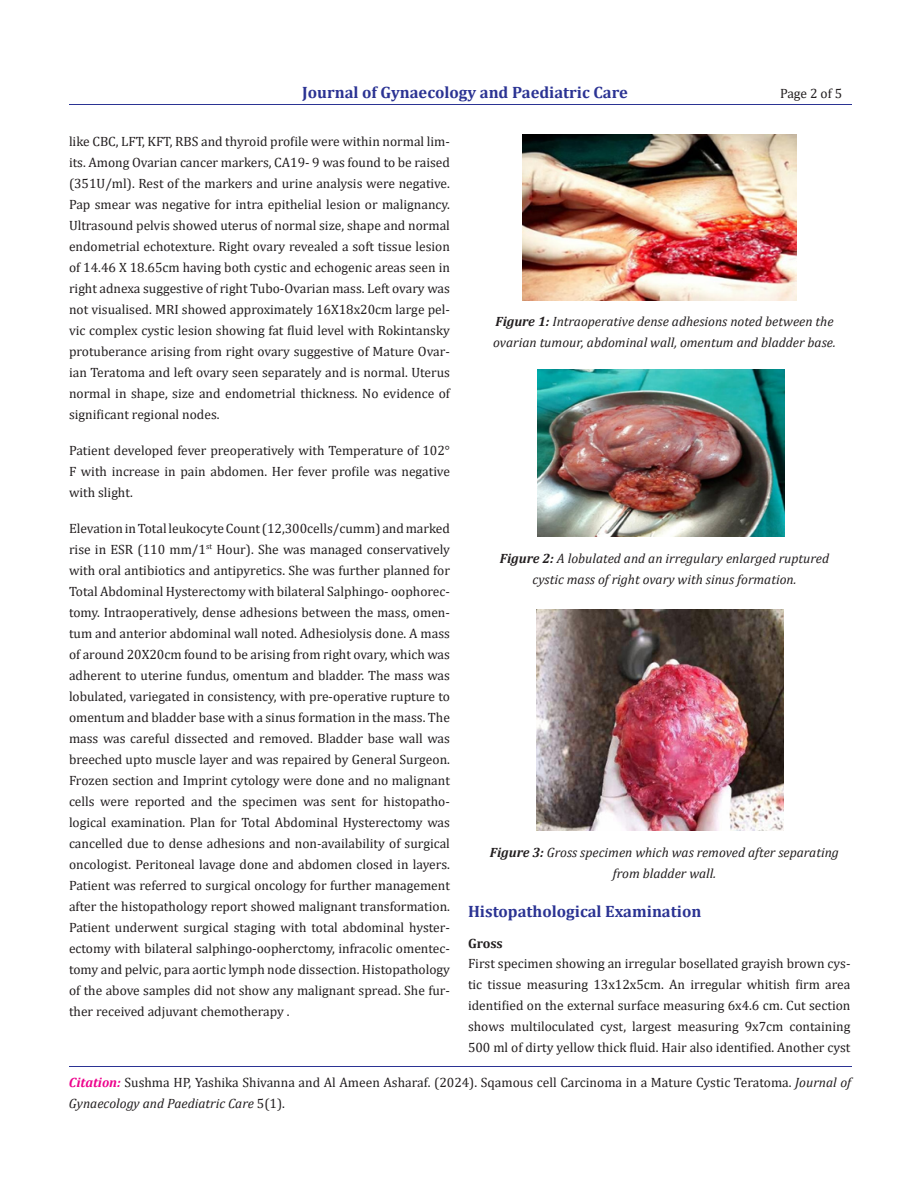
<style>
.page{position:relative;width:918px;height:1188px;background:#fff}
.page>*{position:absolute;margin:0;border:0;box-sizing:border-box;transform-origin:0 0}
.t1{font:700 16.5px "Cambria";color:#2b3393}
.t2{font:13.5px/21px "Cambria";color:#231f20;text-align:justify}
.t3{font:italic 13.5px/21px "Cambria";color:#231f20;text-align:center}
.t4{font:700 13.5px "Cambria";color:#231f20}
.s1{font-weight:700}
.s2{font-weight:700;font-style:italic;color:#ed028c}
.s3{font-style:italic}
</style>
<div class="page">
<hr style="left:69px;top:105px;width:782px;height:1px;background:#2b3393">
<hr style="left:69px;top:1066px;width:782px;height:1px;background:#2b3393">
<img style="left:523px;top:135px;width:273px;height:165px">
<img style="left:537px;top:370px;width:248px;height:166px">
<img style="left:536px;top:610px;width:248px;height:221px">
<p class="t1" style="left:302px;top:80px;width:327px">Journal of Gynaecology and Paediatric Care</p>
<p class="t2" style="left:780px;top:83px;width:64px">Page 2 of 5</p>
<p class="t2" style="left:69px;top:130px;width:383px">like CBC, LFT, KFT, RBS and thyroid profile were within normal lim&shy;its. Among Ovarian cancer markers, CA19- 9 was found to be raised (351U/ml). Rest of the markers and urine analysis were negative.<br>Pap smear was negative for intra epithelial lesion or malignancy.<br>Ultrasound pelvis showed uterus of normal size, shape and normal endometrial echotexture. Right ovary revealed a soft tissue lesion of 14.46 X 18.65cm having both cystic and echogenic areas seen in right adnexa suggestive of right Tubo-Ovarian mass. Left ovary was not visualised. MRI showed approximately 16X18x20cm large pel&shy;vic complex cystic lesion showing fat fluid level with Rokintansky protuberance arising from right ovary suggestive of Mature Ovar&shy;ian Teratoma and left ovary seen separately and is normal. Uterus normal in shape, size and endometrial thickness. No evidence of significant regional nodes.</p>
<p class="t2" style="left:69px;top:439px;width:382px">Patient developed fever preoperatively with Temperature of 102° F with increase in pain abdomen. Her fever profile was negative with slight.</p>
<p class="t2" style="left:69px;top:517px;width:383px">Elevation in Total leukocyte Count (12,300cells/cumm) and marked rise in ESR (110 mm/1<sup>st</sup> Hour). She was managed conservatively with oral antibiotics and antipyretics. She was further planned for Total Abdominal Hysterectomy with bilateral Salphingo- oophorec&shy;tomy. Intraoperatively, dense adhesions between the mass, omen&shy;tum and anterior abdominal wall noted. Adhesiolysis done. A mass of around 20X20cm found to be arising from right ovary, which was adherent to uterine fundus, omentum and bladder. The mass was lobulated, variegated in consistency, with pre-operative rupture to omentum and bladder base with a sinus formation in the mass. The mass was careful dissected and removed. Bladder base wall was breeched upto muscle layer and was repaired by General Surgeon.<br>Frozen section and Imprint cytology were done and no malignant cells were reported and the specimen was sent for histopatho&shy;logical examination. Plan for Total Abdominal Hysterectomy was cancelled due to dense adhesions and non-availability of surgical oncologist. Peritoneal lavage done and abdomen closed in layers.<br>Patient was referred to surgical oncology for further management after the histopathology report showed malignant transformation.<br>Patient underwent surgical staging with total abdominal hyster&shy;ectomy with bilateral salphingo-oopherctomy, infracolic omentec&shy;tomy and pelvic, para aortic lymph node dissection. Histopathology of the above samples did not show any malignant spread. She fur&shy;ther received adjuvant chemotherapy .</p>
<p class="t3" style="left:493px;top:310px;width:344px;text-align:left"><span class="s1">Figure 1:</span> Intraoperative dense adhesions noted between the ovarian tumour, abdominal wall, omentum and bladder base.</p>
<p class="t3" style="left:500px;top:547px;width:331px"><span class="s1">Figure 2:</span> A lobulated and an irregulary enlarged ruptured cystic mass of right ovary with sinus formation.</p>
<p class="t3" style="left:490px;top:841px;width:351px"><span class="s1">Figure 3:</span> Gross specimen which was removed after separating from bladder wall.</p>
<p class="t1" style="left:468px;top:900px;width:235px">Histopathological Examination</p>
<p class="t4" style="left:468px;top:934px;width:36px">Gross</p>
<p class="t2" style="left:468px;top:952px;width:384px">First specimen showing an irregular bosellated grayish brown cys&shy;tic tissue measuring 13x12x5cm. An irregular whitish firm area identified on the external surface measuring 6x4.6 cm. Cut section shows multiloculated cyst, largest measuring 9x7cm containing 500 ml of dirty yellow thick fluid. Hair also identified. Another cyst</p>
<p class="t2" style="left:69px;top:1072px;width:784px"><span class="s2">Citation:</span> Sushma HP, Yashika Shivanna and Al Ameen Asharaf. (2024). Sqamous cell Carcinoma in a Mature Cystic Teratoma. <span class="s3">Journal of<br>Gynaecology and Paediatric Care</span> 5(1).</p>
</div>
